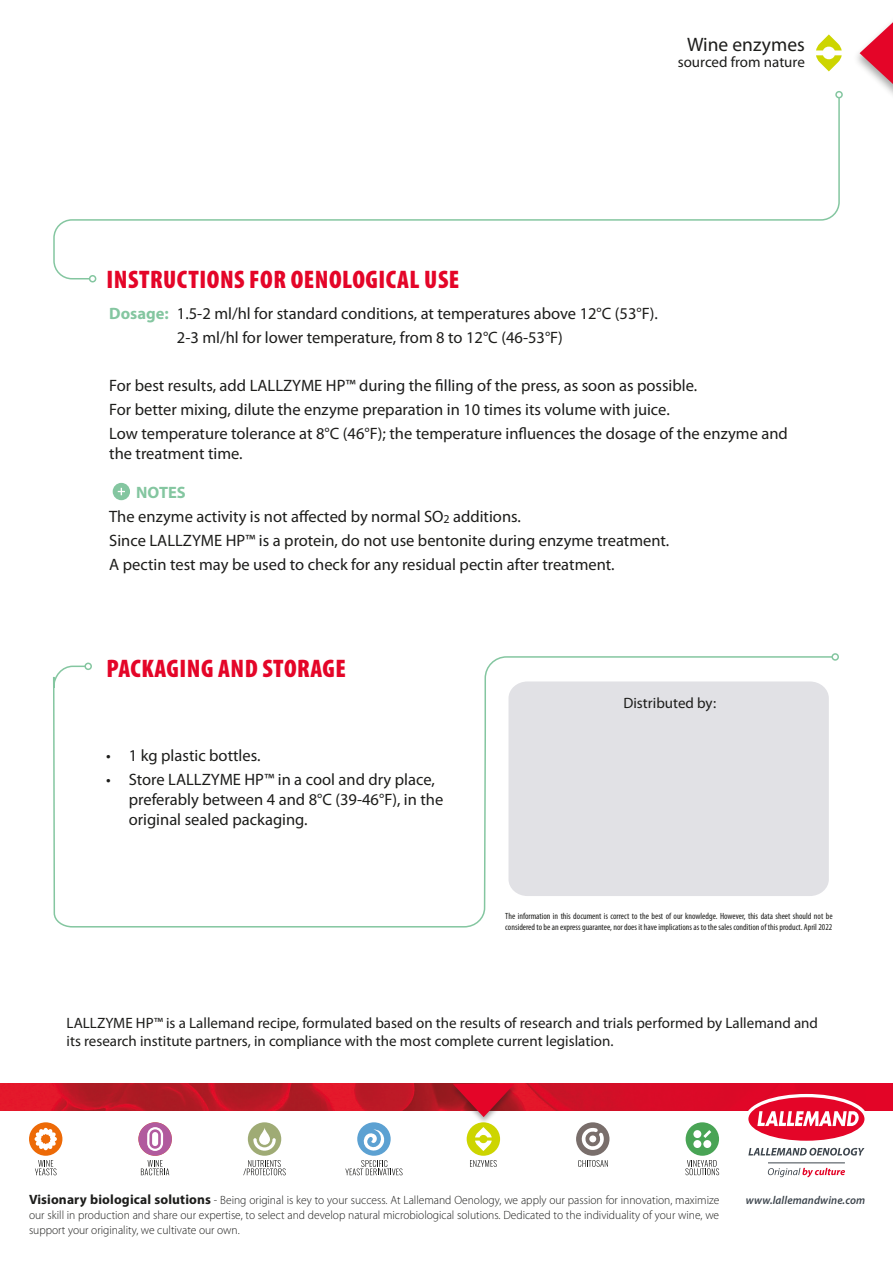
<style>
.page{position:relative;width:893px;height:1263px;background:#fff}
.page>*{position:absolute;margin:0;border:0;box-sizing:border-box;transform-origin:0 0}
.t1{font:900 condensed 25.5px "Myriad Pro";letter-spacing:.02em;color:#e40528}
.t2{font:19.5px "Myriad Pro";color:#1d1d1b}
.t3{font:16.5px/19.8px "Myriad Pro";color:#1d1d1b}
.t4{font:700 16.5px "Myriad Pro";color:#84c6a0}
.t5{font:15px/18px "Myriad Pro";color:#1d1d1b}
.SOUS_TITRE{font:300 12px/15px "Myriad Pro";color:#1d1d1b;text-align:justify;scale:.96 1}
.SOUS_TITRE-2{font:italic 600 11.55px "Myriad Pro";letter-spacing:.01em;color:#3d454d;scale:.96 1}
.t6{font:condensed 9px/10.8px "Myriad Pro";color:#1d1d1b}
.s1{font-weight:700;color:#84c6a0}
.s2{font-weight:700;font-size:13.5px}
</style>
<div class="page">
<img style="left:0;top:1084px;width:893px;height:27px">
<hr style="left:768px;top:1162px;width:77px;height:1px;background:#3d454d">
<svg style="left:745px;top:1094px;width:123px;height:61px"></svg>
<svg style="left:768px;top:1168px;width:77px;height:9px"></svg>
<div style="left:357px;top:1122px;width:34px;height:34px;background:#5ca1d2;border-radius:50%"></div>
<svg style="left:363px;top:1129px;width:22px;height:22px"></svg>
<svg style="left:141px;top:1160px;width:28px;height:15px"></svg>
<div style="left:138px;top:1122px;width:34px;height:34px;background:#b15a9e;border-radius:50%"></div>
<svg style="left:147px;top:1127px;width:16px;height:24px"></svg>
<svg style="left:470px;top:1160px;width:27px;height:7px"></svg>
<div style="left:467px;top:1122px;width:33px;height:34px;background:#cdd500;border-radius:50%"></div>
<svg style="left:475px;top:1127px;width:17px;height:24px"></svg>
<svg style="left:243px;top:1160px;width:43px;height:15px"></svg>
<div style="left:248px;top:1122px;width:33px;height:34px;background:#9fab75;border-radius:50%"></div>
<svg style="left:259px;top:1127px;width:11px;height:18px"></svg>
<svg style="left:253px;top:1138px;width:23px;height:13px"></svg>
<svg style="left:35px;top:1160px;width:22px;height:15px"></svg>
<div style="left:29px;top:1122px;width:33px;height:34px;background:#ed6a07;border-radius:50%"></div>
<svg style="left:35px;top:1128px;width:22px;height:22px"></svg>
<svg style="left:685px;top:1160px;width:34px;height:15px"></svg>
<div style="left:686px;top:1122px;width:33px;height:34px;background:#49a455;border-radius:50%"></div>
<div style="left:693px;top:1130px;width:8px;height:8px;background:#fff;border-radius:50%"></div>
<div style="left:693px;top:1140px;width:8px;height:8px;background:#fff;border-radius:50%"></div>
<div style="left:703px;top:1140px;width:8px;height:8px;background:#fff;border-radius:50%"></div>
<svg style="left:703px;top:1130px;width:8px;height:8px"></svg>
<svg style="left:578px;top:1160px;width:30px;height:7px"></svg>
<div style="left:576px;top:1122px;width:33px;height:34px;background:#796e6b;border-radius:50%"></div>
<svg style="left:581px;top:1128px;width:23px;height:22px"></svg>
<svg style="left:345px;top:1160px;width:58px;height:15px"></svg>
<div style="left:448px;top:1082px;width:71px;height:43px;background:#1d1d1b;opacity:.4"></div>
<svg style="left:453px;top:1084px;width:61px;height:33px;background:#cd3247"></svg>
<div style="left:113px;top:483px;width:17px;height:17px;background:#84c6a0;border-radius:50%"></div>
<svg style="left:118px;top:488px;width:7px;height:7px"></svg>
<svg style="left:860px;top:22px;width:33px;height:62px"></svg>
<svg style="left:816px;top:34px;width:26px;height:37px"></svg>
<svg style="left:53px;top:656px;width:778px;height:272px"></svg>
<div style="left:84px;top:662px;width:8px;height:8px;border:2px solid #84c6a0;border-radius:50%"></div>
<div style="left:831px;top:653px;width:8px;height:8px;border:2px solid #84c6a0;border-radius:50%"></div>
<div style="left:508px;top:681px;width:321px;height:215px;background:#e1e1e5"></div>
<svg style="left:53px;top:96px;width:787px;height:184px"></svg>
<div style="left:89px;top:275px;width:7px;height:7px;border:2px solid #84c6a0;border-radius:50%"></div>
<div style="left:835px;top:91px;width:8px;height:7px;border:2px solid #84c6a0;border-radius:50%"></div>
<p class="t1" style="left:107px;top:263px;width:354px">INSTRUCTIONS FOR OENOLOGICAL USE</p>
<p class="t2" style="left:687px;top:32px;width:119px">Wine enzymes</p>
<p class="t5" style="left:678px;top:53px;width:129px">sourced from nature</p>
<p class="t3" style="left:109px;top:303px;width:550px"><span class="s1">Dosage:</span> 1.5-2 ml/hl for standard conditions, at temperatures above 12°C (53°F).</p>
<p class="t3" style="left:177px;top:327px;width:387px">2-3 ml/hl for lower temperature, from 8 to 12°C (46-53°F)</p>
<p class="t3" style="left:109px;top:375px;width:589px">For best results, add LALLZYME HP™ during the filling of the press, as soon as possible.</p>
<p class="t3" style="left:109px;top:399px;width:562px">For better mixing, dilute the enzyme preparation in 10 times its volume with juice.</p>
<p class="t3" style="left:109px;top:423px;width:680px">Low temperature tolerance at 8°C (46°F); the temperature influences the dosage of the enzyme and the treatment time.</p>
<p class="t4" style="left:136px;top:481px;width:51px">NOTES</p>
<p class="t3" style="left:109px;top:506px;width:413px">The enzyme activity is not affected by normal SO<sub>2</sub> additions.</p>
<p class="t3" style="left:109px;top:530px;width:562px">Since LALLZYME HP™ is a protein, do not use bentonite during enzyme treatment.</p>
<p class="t3" style="left:109px;top:554px;width:507px">A pectin test may be used to check for any residual pectin after treatment.</p>
<p class="t1" style="left:107px;top:652px;width:241px">PACKAGING AND STORAGE</p>
<p class="t3" style="left:106px;top:745px;width:156px">• 1 kg plastic bottles.</p>
<p class="t3" style="left:129px;top:769px;width:316px;text-indent:-22px">• Store LALLZYME HP™ in a cool and dry place, preferably between 4 and 8°C (39-46°F), in the original sealed packaging.</p>
<p class="t5" style="left:623px;top:693px;width:94px">Distributed by:</p>
<p class="t6" style="left:505px;top:910px;width:329px">The information in this document is correct to the best of our knowledge. However, this data sheet should not be considered to be an express guarantee, nor does it have implications as to the sales condition of this product. April 2022</p>
<p class="t5" style="left:67px;top:1014px;width:753px">LALLZYME HP™ is a Lallemand recipe, formulated based on the results of research and trials performed by Lallemand and its research institute partners, in compliance with the most complete current legislation.</p>
<p class="SOUS_TITRE" style="left:29px;top:1193px;width:720px"><span class="s2">Visionary biological solutions</span> - Being original is key to your success. At Lallemand Oenology, we apply our passion for innovation, maximize our skill in production and share our expertise, to select and develop natural microbiological solutions. Dedicated to the individuality of your wine, we support your originality, we cultivate our own.</p>
<p class="SOUS_TITRE-2" style="left:746px;top:1193px;width:126px">www.lallemandwine.com</p>
</div>
